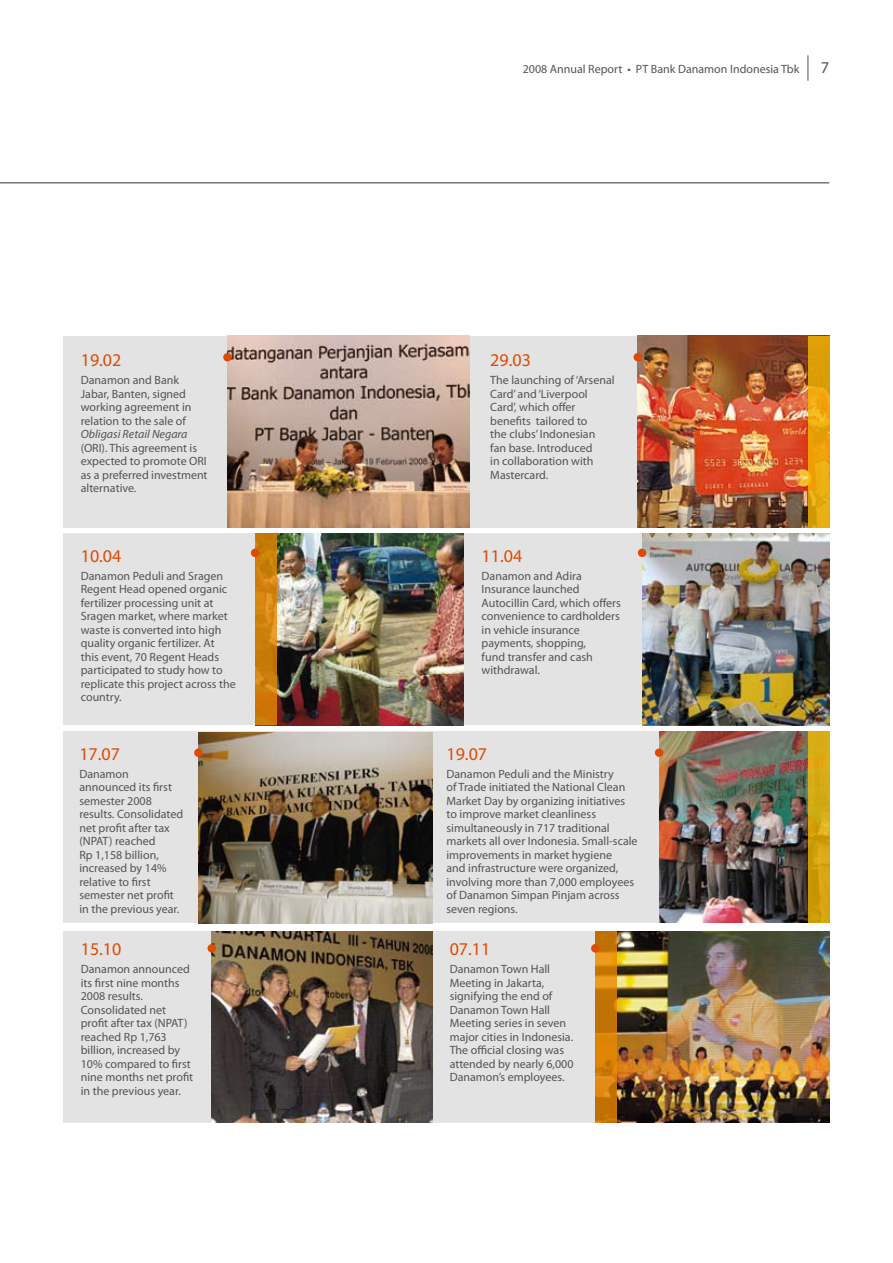
<style>
.page{position:relative;width:893px;height:1263px;background:#fff}
.page>*{position:absolute;margin:0;border:0;box-sizing:border-box;transform-origin:0 0}
.t1{font:18px "Myriad Pro";color:#dd4b05}
.t2{font:16.5px "Myriad Pro";color:#545454}
.t3{font:12px/13.5px "Myriad Pro";color:#545454}
.t4{font:italic 12px "Myriad Pro";color:#545454}
</style>
<div class="page">
<svg style="left:807px;top:55px;width:1px;height:26px"></svg>
<hr style="left:0;top:183px;width:829px;height:1px;background:#343434">
<div style="left:64px;top:731px;width:765px;height:192px;background:#e3e3e3"></div>
<div style="left:64px;top:931px;width:765px;height:192px;background:#e3e3e3"></div>
<div style="left:64px;top:534px;width:765px;height:191px;background:#e3e3e3"></div>
<div style="left:64px;top:336px;width:765px;height:191px;background:#e3e3e3"></div>
<img style="left:617px;top:931px;width:212px;height:192px">
<svg style="left:595px;top:931px;width:22px;height:192px;background:#cf7d08"></svg>
<img style="left:276px;top:534px;width:187px;height:191px">
<img style="left:212px;top:931px;width:221px;height:192px">
<svg style="left:255px;top:534px;width:21px;height:191px;background:#ce7f0c"></svg>
<img style="left:642px;top:534px;width:187px;height:191px">
<div style="left:207px;top:944px;width:9px;height:8px;background:#dd4b05;border-radius:50%"></div>
<div style="left:591px;top:944px;width:9px;height:8px;background:#dd4b05;border-radius:50%"></div>
<img style="left:198px;top:732px;width:234px;height:192px">
<div style="left:194px;top:748px;width:9px;height:9px;background:#dd4b05;border-radius:50%"></div>
<div style="left:251px;top:549px;width:8px;height:8px;background:#dd4b05;border-radius:50%"></div>
<div style="left:638px;top:549px;width:8px;height:8px;background:#dd4b05;border-radius:50%"></div>
<img style="left:638px;top:336px;width:170px;height:191px">
<svg style="left:808px;top:336px;width:21px;height:191px;background:#e6a50b"></svg>
<div style="left:634px;top:353px;width:8px;height:8px;background:#dd4b05;border-radius:50%"></div>
<img style="left:659px;top:731px;width:149px;height:192px">
<svg style="left:808px;top:731px;width:21px;height:192px;background:#d4a510"></svg>
<div style="left:655px;top:748px;width:8px;height:9px;background:#dd4b05;border-radius:50%"></div>
<img style="left:227px;top:336px;width:243px;height:191px">
<div style="left:223px;top:353px;width:9px;height:8px;background:#dd4b05;border-radius:50%"></div>
<h1 class="t1" style="left:81px;top:349px;width:42px">19.02</h1>
<p class="t3" style="left:81px;top:373px;width:112px">Danamon and Bank<br>Jabar, Banten, signed working agreement in relation to the sale of</p>
<p class="t4" style="left:81px;top:427px;width:108px">Obligasi Retail Negara</p>
<p class="t3" style="left:81px;top:441px;width:128px">(ORI). This agreement is expected to promote ORI as a preferred investment alternative.</p>
<h1 class="t1" style="left:81px;top:545px;width:42px">10.04</h1>
<p class="t3" style="left:81px;top:569px;width:157px">Danamon Peduli and Sragen<br>Regent Head opened organic fertilizer processing unit at<br>Sragen market, where market waste is converted into high quality organic fertilizer. At this event, 70 Regent Heads participated to study how to replicate this project across the country.</p>
<h1 class="t1" style="left:79px;top:743px;width:42px">17.07</h1>
<p class="t3" style="left:79px;top:767px;width:105px">Danamon announced its first semester 2008 results. Consolidated net profit after tax (NPAT) reached<br>Rp 1,158 billion, increased by 14% relative to first semester net profit in the previous year.</p>
<h1 class="t1" style="left:81px;top:938px;width:42px">15.10</h1>
<p class="t3" style="left:81px;top:962px;width:114px">Danamon announced its first nine months<br>2008 results.<br>Consolidated net profit after tax (NPAT) reached Rp 1,763 billion, increased by<br>10% compared to first nine months net profit in the previous year.</p>
<p class="t3" style="left:523px;top:62px;width:278px">2008 Annual Report • PT Bank Danamon Indonesia Tbk</p>
<h2 class="t2" style="left:821px;top:57px;width:10px">7</h2>
<h1 class="t1" style="left:490px;top:349px;width:42px">29.03</h1>
<p class="t3" style="left:490px;top:373px;width:126px">The launching of ‘Arsenal<br>Card’ and ‘Liverpool<br>Card’, which offer benefits tailored to<br>the clubs’ Indonesian<br>fan base. Introduced<br>in collaboration with<br>Mastercard.</p>
<h1 class="t1" style="left:482px;top:545px;width:42px">11.04</h1>
<p class="t3" style="left:482px;top:569px;width:141px">Danamon and Adira<br>Insurance launched<br>Autocillin Card, which offers convenience to cardholders in vehicle insurance payments, shopping,<br>fund transfer and cash withdrawal.</p>
<h1 class="t1" style="left:446px;top:743px;width:42px">19.07</h1>
<p class="t3" style="left:446px;top:767px;width:193px">Danamon Peduli and the Ministry<br>of Trade initiated the National Clean Market Day by organizing initiatives to improve market cleanliness simultaneously in 717 traditional markets all over Indonesia. Small-scale improvements in market hygiene<br>and infrastructure were organized, involving more than 7,000 employees of Danamon Simpan Pinjam across seven regions.</p>
<h1 class="t1" style="left:450px;top:938px;width:42px">07.11</h1>
<p class="t3" style="left:450px;top:962px;width:125px">Danamon Town Hall<br>Meeting in Jakarta, signifying the end of<br>Danamon Town Hall<br>Meeting series in seven major cities in Indonesia.<br>The official closing was attended by nearly 6,000<br>Danamon’s employees.</p>
</div>
